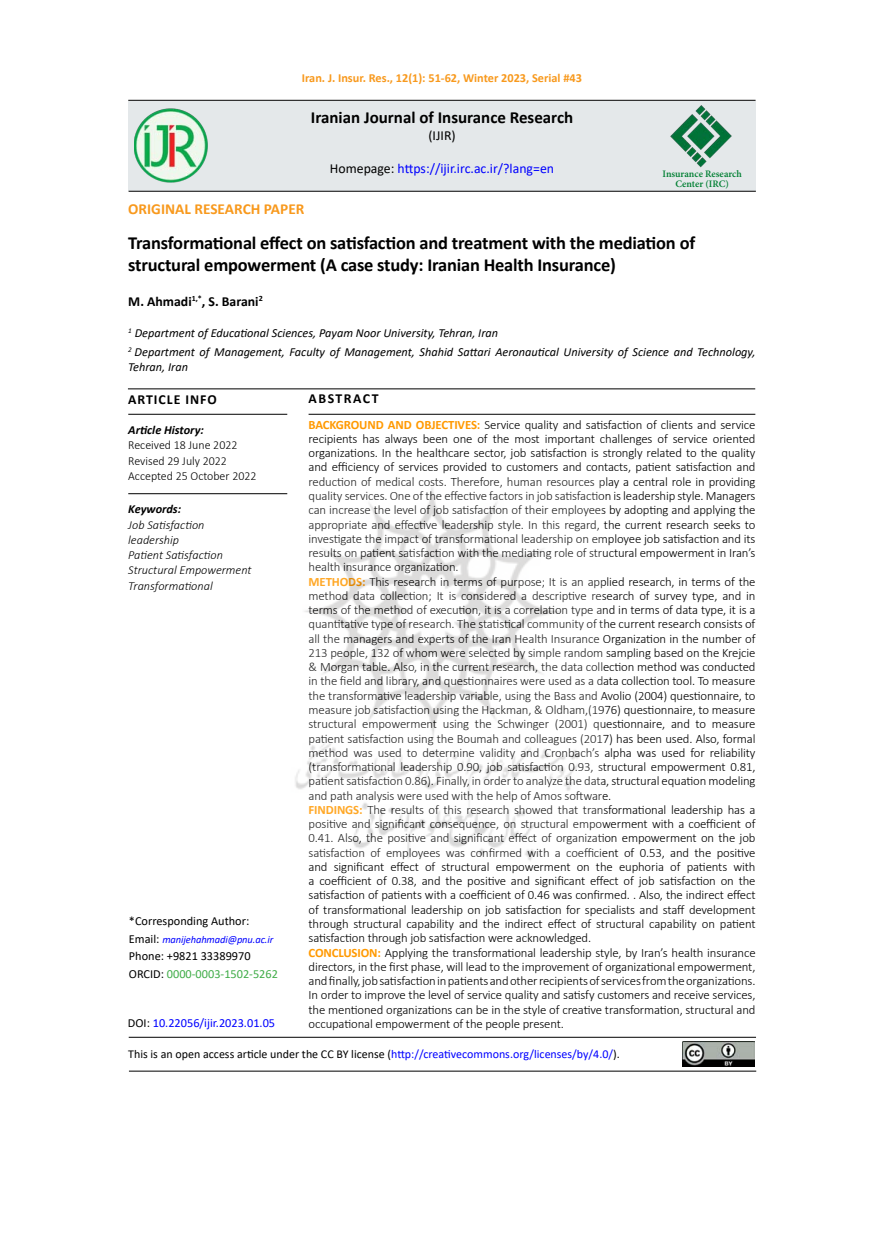
<style>
.page{position:relative;width:893px;height:1234px;background:#fff}
.page>*{position:absolute;margin:0;border:0;box-sizing:border-box;transform-origin:0 0}
.t1{font:700 18.45px/22.2px "Calibri";letter-spacing:-.01em;color:#000}
.t2{font:700 16.95px "Calibri";color:#000}
.t3{font:700 15.3px "Calibri";color:#f8991d}
.t4{font:13.8px "Calibri";color:#00f}
.t5{font:700 13.8px "Calibri";color:#000}
.t6{font:700 13.8px "Calibri";letter-spacing:.07em;color:#000}
.t7{font:700 13.8px "Calibri";letter-spacing:.11em;color:#000}
.t8{font:13.8px "Calibri";color:#000}
.t9{font:300 12.75px/14.2px "Calibri";letter-spacing:-.01em;color:#000}
.t10{font:italic 12.3px/19px "Calibri";color:#000}
.t11{font:italic 300 12.3px/15.3px "Calibri";color:#000}
.t12{font:12.3px/17.7px "Calibri";color:#000}
.t13{font:300 12.3px/15.3px "Calibri";color:#000}
.t14{font:700 12.3px "Calibri";color:#f8991d}
.t15{font:12.3px "Calibri";color:#00f}
.t16{font:italic 700 12.3px "Calibri";color:#000}
.t17{font:12px "Calibri";color:#000}
.t18{font:italic 10.5px "Calibri";letter-spacing:-.01em;color:#00f}
.t19{font:600 9.9px/9.9px "Minion Pro";letter-spacing:-.005em;color:#007f32;text-align:center}
.t20{font:700 8.1px "Calibri";color:#000}
.t21{font:italic 7.2px "Calibri";color:#000}
.s1{color:#000}
.s2{color:#41ad49}
.s3{font-weight:700;color:#f90}
.s4{color:#00f}
</style>
<div class="page">
<hr style="left:128px;top:100px;width:628px;height:1px;background:#000">
<div style="left:129px;top:101px;width:627px;height:90px;background:#e4e8ea"></div>
<hr style="left:128px;top:414px;width:159px;height:1px;background:#000">
<hr style="left:309px;top:414px;width:446px;height:1px;background:#000">
<hr style="left:128px;top:493px;width:159px;height:1px;background:#000">
<hr style="left:128px;top:388px;width:627px;height:1px;background:#000">
<hr style="left:129px;top:1036px;width:627px;height:1px;background:#000">
<hr style="left:129px;top:191px;width:627px;height:1px;background:#000">
<img style="left:134px;top:108px;width:74px;height:75px">
<img style="left:670px;top:105px;width:62px;height:63px">
<img style="left:682px;top:1041px;width:72px;height:25px">
<hr style="left:129px;top:1070px;width:627px;height:1px;background:#000">
<img style="left:295px;top:487px;width:285px;height:374px">
<p class="t14" style="left:302px;top:69px;width:282px">Iran .J. Insur. Res., 12 : )1( 51-62, Winter 2023, Serial #43</p>
<h2 class="t2" style="left:311px;top:105px;width:264px">Iranian Journal of Insurance Research</h2>
<p class="t8" style="left:428px;top:125px;width:29px">(IJIR(</p>
<p class="t4" style="left:330px;top:158px;width:226px"><span class="s1">Homepage:</span> https://ijir.irc.ac ?/i r. lang=en</p>
<p class="t19" style="left:662px;top:168px;width:81px">Insurance Research<br>Center (IRC(</p>
<p class="t3" style="left:128px;top:198px;width:178px">ORIGINAL RESEARCH PAPER</p>
<h1 class="t1" style="left:128px;top:231px;width:568px">Transformational effect on satisfaction and treatment with the mediation of structural empowerment A( case study: Iranian Health Insurance(</h1>
<p class="t20" style="left:259px;top:292px;width:6px">2</p>
<p class="t5" style="left:128px;top:291px;width:132px">M. Ahmadi .S,<sup>*</sup> Barani</p>
<p class="t20" style="left:192px;top:292px;width:8px">1,</p>
<p class="t21" style="left:128px;top:325px;width:5px">1</p>
<p class="t10" style="left:135px;top:323px;width:622px">Department of Educational Sciences, Payam Noor University, Tehran, Iran<br>Department of Management, Faculty of Management, Shahid Sattari Aeronautical University of Science and Technology,</p>
<p class="t21" style="left:128px;top:344px;width:5px">2</p>
<p class="t10" style="left:128px;top:356px;width:61px">Tehran, Iran</p>
<p class="t6" style="left:128px;top:389px;width:90px">ARTICLE INFO</p>
<p class="t16" style="left:128px;top:421px;width:77px">Article History:</p>
<p class="t13" style="left:128px;top:437px;width:130px">Received 18 June 2022<br>Revised 29 July 2022<br>Accepted 25 October 2022</p>
<p class="t16" style="left:128px;top:500px;width:54px">Keywords:</p>
<p class="t11" style="left:128px;top:516px;width:125px">Job Satisfaction leadership<br>Patient Satisfaction<br>Structural Empowerment<br>Transformational</p>
<p class="t12" style="left:129px;top:911px;width:122px">*Corresponding Author:</p>
<p class="t18" style="left:162px;top:931px;width:113px">manijehahmadi@pnu.ac i r.</p>
<p class="t12" style="left:129px;top:929px;width:151px">Email:<br>Phone: +9821 33389970<br>ORCID: <span class="s2">0000-0003-1502-5262</span></p>
<p class="t15" style="left:128px;top:1014px;width:149px"><span class="s1">DOI:</span> 10.22056/ijir.2023.01.05</p>
<p class="t7" style="left:309px;top:389px;width:72px">ABSTRACT</p>
<p class="t9" style="left:309px;top:417px;width:448px"><span class="s3">BACKGROUND AND OBJECTIVES:</span> Service quality and satisfaction of clients and service</p>
<p class="t9" style="left:309px;top:431px;width:448px">recipients has always been one of the most important challenges of service oriented</p>
<p class="t9" style="left:309px;top:445px;width:448px">organizations In. the healthcare sector, job satisfaction is strongly related to the quality</p>
<p class="t9" style="left:309px;top:460px;width:448px">and efficiency of services provided to customers and contacts, patient satisfaction and</p>
<p class="t9" style="left:309px;top:474px;width:448px">reduction of medical costs. Therefore, human resources play a central role in providing</p>
<p class="t9" style="left:309px;top:488px;width:448px">quality services. One of the effective factors in job satisfaction is leadership style. Managers</p>
<p class="t9" style="left:309px;top:502px;width:448px">can increase the level of job satisfaction of their employees by adopting and applying the</p>
<p class="t9" style="left:309px;top:517px;width:448px">appropriate and effective leadership style In. this regard, the current research seeks to</p>
<p class="t9" style="left:309px;top:531px;width:448px">investigate the impact of transformational leadership on employee job satisfaction and its</p>
<p class="t9" style="left:309px;top:545px;width:448px">results on patient satisfaction with the mediating role of structural empowerment in Iran s’</p>
<p class="t9" style="left:309px;top:559px;width:152px">health insurance organization.</p>
<p class="t9" style="left:309px;top:574px;width:448px"><span class="s3">METHODS:</span> This research in terms of purpose; isIt an applied research in, terms of the</p>
<p class="t9" style="left:309px;top:588px;width:448px">method data collection; It is considered a descriptive research of survey type, and in</p>
<p class="t9" style="left:309px;top:602px;width:449px">terms of the method of execution aisit, correlation type and in terms of data type aisit,</p>
<p class="t9" style="left:309px;top:616px;width:448px">quantitative type of research. The statistical community of the current research consists of</p>
<p class="t9" style="left:309px;top:631px;width:448px">all the managers and experts of the Iran Health Insurance Organization in the number of</p>
<p class="t9" style="left:309px;top:645px;width:448px">213 people, 132 of whom were selected by simple random sampling based on the Krejcie</p>
<p class="t9" style="left:309px;top:659px;width:448px">&amp; Morgan table. Also in, the current research, the data collection method was conducted</p>
<p class="t9" style="left:309px;top:673px;width:448px">in the field and library, and questionnaires were used as a data collection tool To. measure</p>
<p class="t9" style="left:309px;top:688px;width:448px">the transformative leadership variable, using the Bass and Avolio (2004) questionnaire to,</p>
<p class="t9" style="left:309px;top:702px;width:448px">measure job satisfaction using the Hackman, &amp; Oldham (, 1976) questionnaire to, measure</p>
<p class="t9" style="left:309px;top:716px;width:448px">structural empowerment using the Schwinger (2001) questionnaire, and to measure</p>
<p class="t9" style="left:309px;top:730px;width:449px">patient satisfaction using the Boumah and colleagues (2017) has been used. Also, formal</p>
<p class="t9" style="left:309px;top:745px;width:448px">method was used to determine validity and Cronbach s’ alpha was used for reliability</p>
<p class="t9" style="left:309px;top:759px;width:448px">(transformational leadership 0.90, job satisfaction 0.93, structural empowerment 0.81,</p>
<p class="t9" style="left:309px;top:773px;width:448px">patient satisfaction 0.86 .) Finally in, order to analyze the data, structural equation modeling</p>
<p class="t9" style="left:309px;top:788px;width:304px">and path analysis were used with the help of Amos software.</p>
<p class="t9" style="left:309px;top:802px;width:448px"><span class="s3">FINDINGS:</span> The results of this research showed that transformational leadership has a</p>
<p class="t9" style="left:309px;top:816px;width:448px">positive and significant consequence, on structural empowerment with a coefficient of</p>
<p class="t9" style="left:309px;top:830px;width:448px">0.41. Also, the positive and significant effect of organization empowerment on the job</p>
<p class="t9" style="left:309px;top:845px;width:448px">satisfaction of employees was confirmed with a coefficient of 0.53, and the positive</p>
<p class="t9" style="left:733px;top:859px;width:24px">with</p>
<p class="t9" style="left:334px;top:859px;width:52px">significant</p>
<p class="t9" style="left:390px;top:859px;width:30px">effect</p>
<p class="t9" style="left:425px;top:859px;width:12px">of</p>
<p class="t9" style="left:670px;top:859px;width:12px">of</p>
<p class="t9" style="left:442px;top:859px;width:50px">structural</p>
<p class="t9" style="left:596px;top:859px;width:18px">the</p>
<p class="t9" style="left:619px;top:859px;width:47px">euphoria</p>
<p class="t9" style="left:309px;top:859px;width:449px">and<br>a coefficient of 0.38, and the positive and significant effect of job satisfaction on the satisfaction of patients with a coefficient of 0.46 was confirmed .. Also, the indirect effect of transformational leadership on job satisfaction for specialists and staff development through structural capability and the indirect effect of structural capability on patient satisfaction through job satisfaction were acknowledged.<br><span class="s3">CONCLUSION:</span> Applying the transformational leadership style, by Iran s’ health insurance directors in, the first phase, will lead to the improvement of organizational empowerment, andfinally,jobsatisfactioninpatientsandotherrecipientsofservicesfromtheorganizations.<br>In order to improve the level of service quality and satisfy customers and receive services, the mentioned organizations can be in the style of creative transformation, structural and occupational empowerment of the people present.</p>
<p class="t9" style="left:687px;top:859px;width:42px">patients</p>
<p class="t9" style="left:496px;top:859px;width:76px">empowerment</p>
<p class="t9" style="left:577px;top:859px;width:15px">on</p>
<p class="t17" style="left:128px;top:1045px;width:493px">This is an open access article under the CC BY license (<span class="s4">http://creativecommons.org/licenses/by/4.0/</span> .(</p>
</div>
